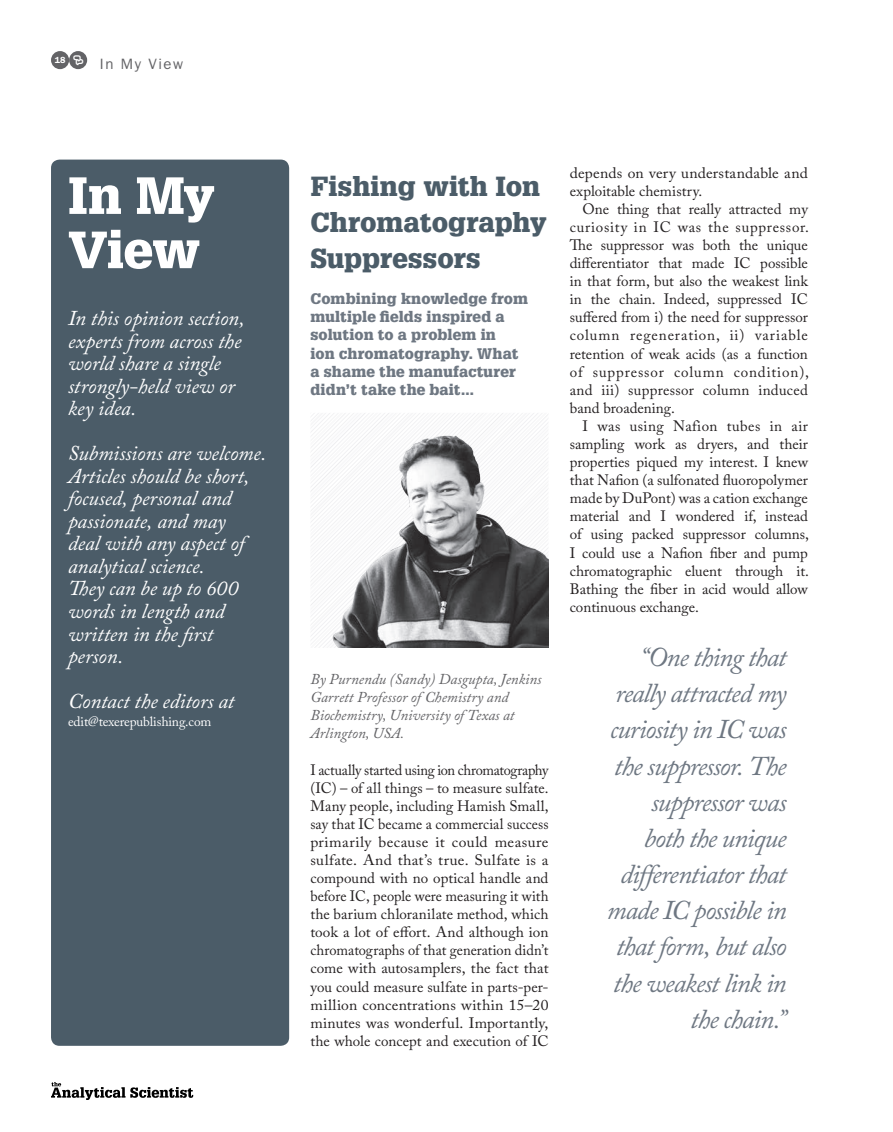
<style>
.page{position:relative;width:893px;height:1132px;background:#fff}
.page>*{position:absolute;margin:0;border:0;box-sizing:border-box;transform-origin:0 0}
.t1{font:900 51px/54.2px "Glypha";color:#fff}
.t2{font:italic 27px/36.2px "Adobe Caslon Pro";letter-spacing:-.035em;color:#6e7782;text-align:right}
.t3{font:900 27px/36.2px "Glypha";color:#4b5c68}
.t4{font:italic 21px/22.5px "Adobe Caslon Pro";letter-spacing:-.005em;color:#fff}
.t5{font:15px/18.1px "Adobe Caslon Pro";letter-spacing:.005em;color:#231f20;text-align:justify}
.t6{font:15px/18px "Adobe Caslon Pro";letter-spacing:.005em;color:#231f20;text-align:justify;scale:.96 1}
.t7{font:900 15px/18px "Glypha";letter-spacing:.01em;color:#6e7782}
.t8{font:italic 15px/18px "Adobe Caslon Pro";color:#636366}
.t9{font:15px/18px "Adobe Caslon Pro";letter-spacing:.005em;color:#231f20;scale:1.04 1}
.t10{font:15px "ITC Franklin Gothic Std";letter-spacing:.1em;color:#636366}
.t11{font:13.5px "Adobe Caslon Pro";letter-spacing:-.01em;color:#fff}
.t12{font:600 8.85px "ITC Franklin Gothic Std";color:#fff}
</style>
<div class="page">
<svg style="left:51px;top:1082px;width:142px;height:17px"></svg>
<div style="left:51px;top:159px;width:238px;height:886px;background:#4b5c68;border-radius:9px"></div>
<div style="left:51px;top:51px;width:18px;height:18px;background:#636366;border-radius:50%"></div>
<div style="left:69px;top:51px;width:18px;height:18px;background:#636366;border-radius:50%"></div>
<img style="left:311px;top:413px;width:237px;height:234px">
<img style="left:332px;top:435px;width:217px;height:212px">
<p class="t12" style="left:55px;top:55px;width:12px">18</p>
<p class="t10" style="left:100px;top:55px;width:85px">In My View</p>
<h1 class="t1" style="left:68px;top:168px;width:148px">In My<br>View</h1>
<h3 class="t4" style="left:68px;top:307px;width:178px">In this opinion section, experts from across the world share a single strongly-held view or key idea.</h3>
<h3 class="t4" style="left:68px;top:442px;width:200px">Submissions are welcome.<br>Articles should be short, focused, personal and passionate, and may<br>deal with any aspect of analytical science.<br>They can be up to 600 words in length and written in the first person.</h3>
<h3 class="t4" style="left:68px;top:689px;width:168px">Contact the editors at</h3>
<p class="t11" style="left:68px;top:713px;width:145px">edit@texerepublishing.com</p>
<h2 class="t3" style="left:310px;top:168px;width:238px">Fishing with Ion<br>Chromatography<br>Suppressors</h2>
<p class="t7" style="left:310px;top:290px;width:219px">Combining knowledge from multiple fields inspired a solution to a problem in<br>ion chromatography. What a shame the manufacturer didn’t take the bait...</p>
<p class="t8" style="left:310px;top:669px;width:233px">By Purnendu (Sandy) Dasgupta, Jenkins<br>Garrett Professor of Chemistry and<br>Biochemistry, University of Texas at<br>Arlington, USA.</p>
<p class="t6" style="left:310px;top:760px;width:250px">I actually started using ion chromatography (IC) – of all things – to measure sulfate.<br>Many people, including Hamish Small, say that IC became a commercial success primarily because it could measure sulfate. And that’s true. Sulfate is a compound with no optical handle and before IC, people were measuring it with the barium chloranilate method, which took a lot of effort. And although ion chromatographs of that generation didn’t come with autosamplers, the fact that you could measure sulfate in parts-per&shy;million concentrations within 15–20 minutes was wonderful. Importantly, the whole concept and execution of IC</p>
<p class="t9" style="left:570px;top:163px;width:230px">depends on very understandable and exploitable chemistry.</p>
<p class="t5" style="left:570px;top:199px;width:241px;text-indent:13px">One thing that really attracted my curiosity in IC was the suppressor.<br>The suppressor was both the unique differentiator that made IC possible in that form, but also the weakest link in the chain. Indeed, suppressed IC suffered from i) the need for suppressor column regeneration, ii) variable retention of weak acids (as a function of suppressor column condition), and iii) suppressor column induced band broadening.</p>
<p class="t5" style="left:570px;top:416px;width:241px;text-indent:13px">I was using Nafion tubes in air sampling work as dryers, and their properties piqued my interest. I knew that Nafion (a sulfonated fluoropolymer made by DuPont) was a cation exchange material and I wondered if, instead of using packed suppressor columns, I could use a Nafion fiber and pump chromatographic eluent through it.<br>Bathing the fiber in acid would allow continuous exchange.</p>
<h2 class="t2" style="left:607px;top:638px;width:181px">“One thing that really attracted my curiosity in IC was the suppressor. The suppressor was both the unique differentiator that made IC possible in that form, but also the weakest link in the chain.”</h2>
</div>
